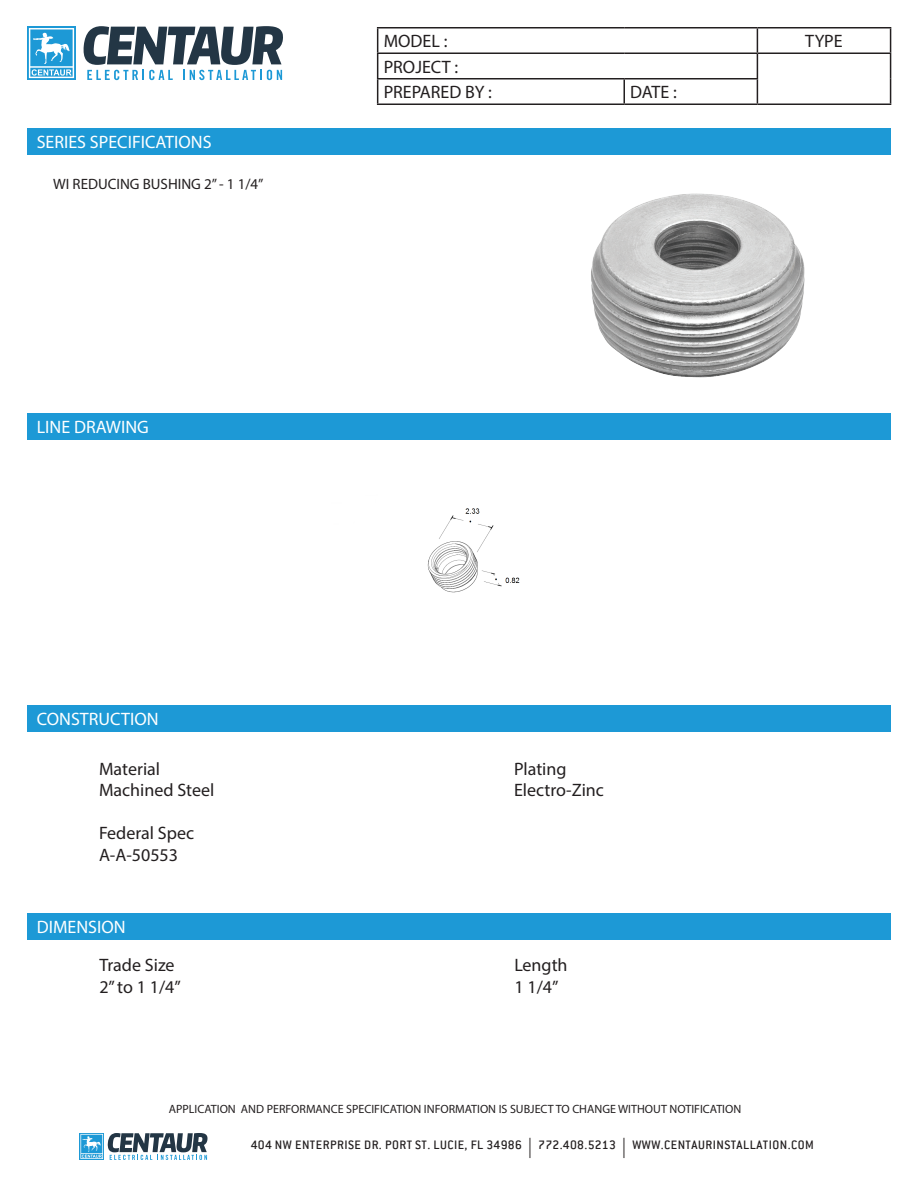
<style>
.page{position:relative;width:918px;height:1188px;background:#fff}
.page>*{position:absolute;margin:0;border:0;box-sizing:border-box;transform-origin:0 0}
.t1{font:18px/21.6px "Myriad Pro";color:#231f20}
.t2{font:18px "Myriad Pro";color:#fff}
.t3{font:15px "Myriad Pro";color:#231f20}
.t4{font:500 13.5px "Conduit ITC";letter-spacing:.035em;color:#231f20}
.t5{font:12px "Myriad Pro";color:#231f20}
.s1{font-family:"Myriad Pro";font-weight:400;font-size:20.25px}
</style>
<div class="page">
<svg style="left:80px;top:1133px;width:128px;height:27px"></svg>
<hr style="left:377px;top:27px;width:247px;height:1px;background:#231f20">
<hr style="left:624px;top:27px;width:133px;height:1px;background:#231f20">
<hr style="left:757px;top:27px;width:134px;height:1px;background:#231f20">
<hr style="left:377px;top:52px;width:247px;height:2px;background:#231f20">
<hr style="left:624px;top:52px;width:133px;height:2px;background:#231f20">
<hr style="left:757px;top:52px;width:134px;height:2px;background:#231f20">
<hr style="left:377px;top:78px;width:247px;height:2px;background:#231f20">
<svg style="left:377px;top:28px;width:1px;height:76px"></svg>
<hr style="left:624px;top:78px;width:134px;height:2px;background:#231f20">
<hr style="left:623px;top:80px;width:2px;height:24px;background:#231f20">
<svg style="left:757px;top:28px;width:1px;height:76px"></svg>
<svg style="left:890px;top:28px;width:1px;height:76px"></svg>
<hr style="left:377px;top:104px;width:247px;height:1px;background:#231f20">
<hr style="left:624px;top:104px;width:133px;height:1px;background:#231f20">
<hr style="left:757px;top:104px;width:134px;height:1px;background:#231f20">
<div style="left:27px;top:129px;width:864px;height:26px;background:#1d99d6"></div>
<div style="left:27px;top:414px;width:864px;height:26px;background:#1d99d6"></div>
<div style="left:27px;top:705px;width:864px;height:27px;background:#1d99d6"></div>
<div style="left:27px;top:26px;width:49px;height:54px;background:linear-gradient(to right,#32a2d9,#32a2d9)"></div>
<svg style="left:29px;top:28px;width:45px;height:50px"></svg>
<svg style="left:83px;top:26px;width:200px;height:54px"></svg>
<img style="left:591px;top:193px;width:214px;height:185px">
<img style="left:427px;top:508px;width:93px;height:85px">
<div style="left:27px;top:913px;width:864px;height:26px;background:#1d99d6"></div>
<p class="t2" style="left:37px;top:131px;width:176px">SERIES SPECIFICATIONS</p>
<p class="t3" style="left:53px;top:175px;width:212px">WI REDUCING BUSHING 2” - 1 1/4”</p>
<p class="t2" style="left:37px;top:416px;width:114px">LINE DRAWING</p>
<p class="t2" style="left:37px;top:708px;width:123px">CONSTRUCTION</p>
<p class="t1" style="left:99px;top:758px;width:117px">Material<br>Machined Steel</p>
<p class="t1" style="left:99px;top:822px;width:97px">Federal Spec<br>A-A-50553</p>
<p class="t1" style="left:384px;top:30px;width:65px">MODEL :</p>
<p class="t1" style="left:805px;top:30px;width:39px">TYPE</p>
<p class="t1" style="left:384px;top:54px;width:110px;line-height:25.5px">PROJECT :<br>PREPARED BY :</p>
<p class="t1" style="left:630px;top:81px;width:48px">DATE :</p>
<p class="t1" style="left:514px;top:758px;width:91px">Plating<br>Electro-Zinc</p>
<p class="t2" style="left:37px;top:916px;width:90px">DIMENSION</p>
<p class="t1" style="left:99px;top:954px;width:83px">Trade Size<br>2” to 1 1/4”</p>
<p class="t1" style="left:514px;top:954px;width:55px">Length<br>1 1/4”</p>
<p class="t5" style="left:169px;top:1101px;width:574px">APPLICATION AND PERFORMANCE SPECIFICATION INFORMATION IS SUBJECT TO CHANGE WITHOUT NOTIFICATION</p>
<p class="t4" style="left:251px;top:1137px;width:565px">404 NW ENTERPRISE DR. PORT ST. LUCIE, FL 34986 <span class="s1">|</span> 772.408.5213 <span class="s1">|</span> WWW.CENTAURINSTALLATION.COM</p>
</div>
